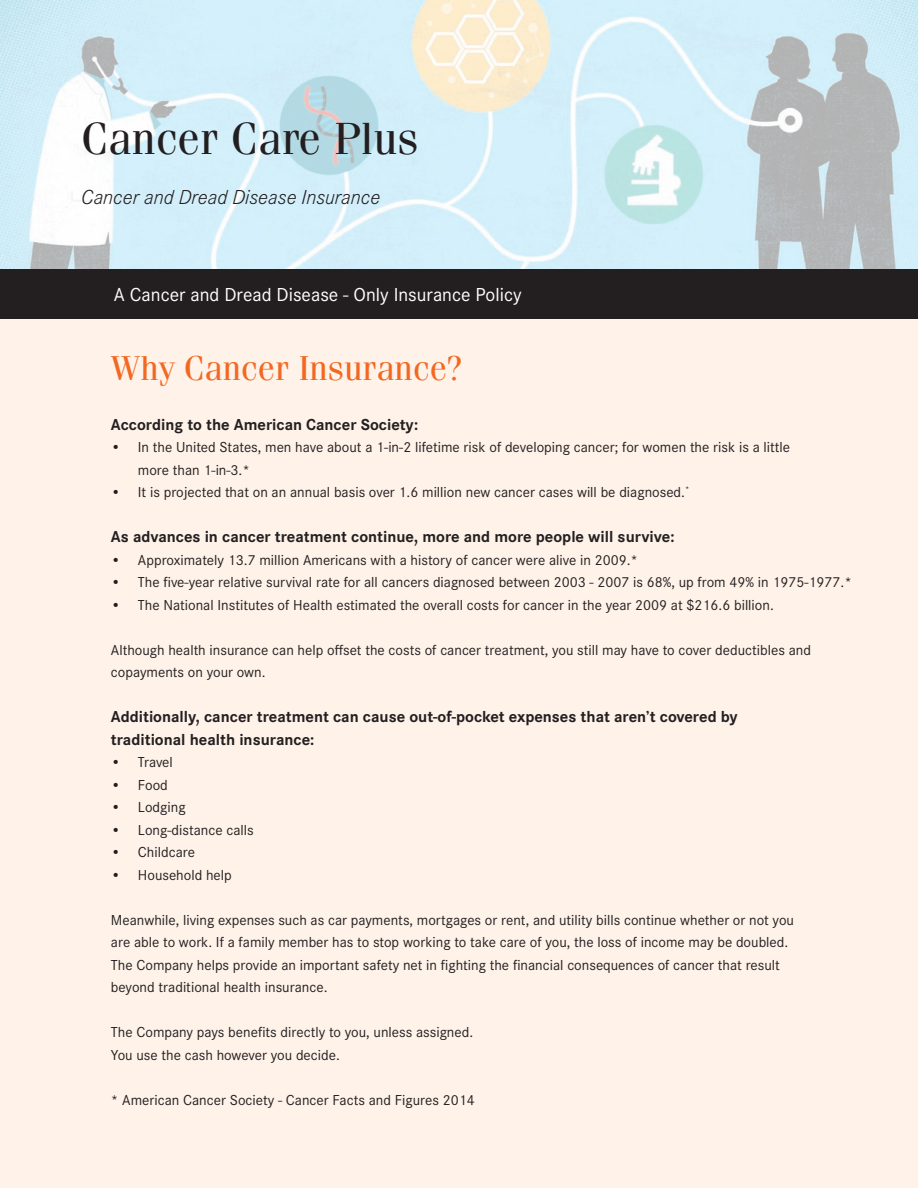
<style>
.page{position:relative;width:918px;height:1188px;background:#fff}
.page>*{position:absolute;margin:0;border:0;box-sizing:border-box;transform-origin:0 0}
.t1{font:45px "Fenice";color:#231f20}
.t2{font:34.5px "Fenice";color:#f36821}
.t3{font:italic 300 21px "Corporate S Pro";color:#231f20}
.t4{font:19.5px "Corporate S Pro";color:#fff}
.t5{font:700 16.5px "Corporate S Pro";color:#231f20}
.t6{font:15px/22.5px "Corporate S Pro";color:#231f20}
</style>
<div class="page">
<img style="left:0;top:0;width:918px;height:270px">
<div style="left:0;top:309px;width:918px;height:879px;background:#fef2e9"></div>
<div style="left:0;top:270px;width:918px;height:49px;background:#231f20"></div>
<p class="t1" style="left:81px;top:112px;width:339px">Cancer Care Plus</p>
<p class="t3" style="left:81px;top:182px;width:301px">Cancer and Dread Disease Insurance</p>
<p class="t4" style="left:114px;top:280px;width:409px">A Cancer and Dread Disease - Only Insurance Policy</p>
<p class="t2" style="left:111px;top:348px;width:352px">Why Cancer Insurance?</p>
<p class="t5" style="left:111px;top:411px;width:309px">According to the American Cancer Society:</p>
<p class="t6" style="left:111px;top:435px;width:681px">• In the United States, men have about a 1-in-2 lifetime risk of developing cancer; for women the risk is a little</p>
<p class="t6" style="left:138px;top:458px;width:114px">more than 1-in-3.*</p>
<p class="t6" style="left:111px;top:480px;width:580px">• It is projected that on an annual basis over 1.6 million new cancer cases will be diagnosed.<sup>*</sup></p>
<p class="t5" style="left:111px;top:524px;width:565px">As advances in cancer treatment continue, more and more people will survive:</p>
<p class="t6" style="left:111px;top:548px;width:529px">• Approximately 13.7 million Americans with a history of cancer were alive in 2009.*</p>
<p class="t6" style="left:111px;top:570px;width:742px">• The five-year relative survival rate for all cancers diagnosed between 2003 - 2007 is 68%, up from 49% in 1975-1977.*</p>
<p class="t6" style="left:111px;top:593px;width:664px">• The National Institutes of Health estimated the overall costs for cancer in the year 2009 at $216.6 billion.</p>
<p class="t6" style="left:111px;top:638px;width:702px">Although health insurance can help offset the costs of cancer treatment, you still may have to cover deductibles and copayments on your own.</p>
<p class="t5" style="left:111px;top:704px;width:628px">Additionally, cancer treatment can cause out-of-pocket expenses that aren’t covered by</p>
<p class="t5" style="left:111px;top:726px;width:205px">traditional health insurance:</p>
<p class="t6" style="left:111px;top:750px;width:63px">• Travel</p>
<p class="t6" style="left:111px;top:773px;width:58px">• Food</p>
<p class="t6" style="left:111px;top:795px;width:76px">• Lodging</p>
<p class="t6" style="left:111px;top:818px;width:144px">• Long-distance calls</p>
<p class="t6" style="left:111px;top:840px;width:86px">• Childcare</p>
<p class="t6" style="left:111px;top:863px;width:122px">• Household help</p>
<p class="t6" style="left:111px;top:908px;width:685px">Meanwhile, living expenses such as car payments, mortgages or rent, and utility bills continue whether or not you are able to work. If a family member has to stop working to take care of you, the loss of income may be doubled.</p>
<p class="t6" style="left:111px;top:953px;width:671px">The Company helps provide an important safety net in fighting the financial consequences of cancer that result</p>
<p class="t6" style="left:111px;top:975px;width:218px">beyond traditional health insurance.</p>
<p class="t6" style="left:111px;top:1020px;width:364px">The Company pays benefits directly to you, unless assigned.</p>
<p class="t6" style="left:111px;top:1043px;width:231px">You use the cash however you decide.</p>
<p class="t6" style="left:111px;top:1088px;width:365px">* American Cancer Society - Cancer Facts and Figures 2014</p>
</div>
